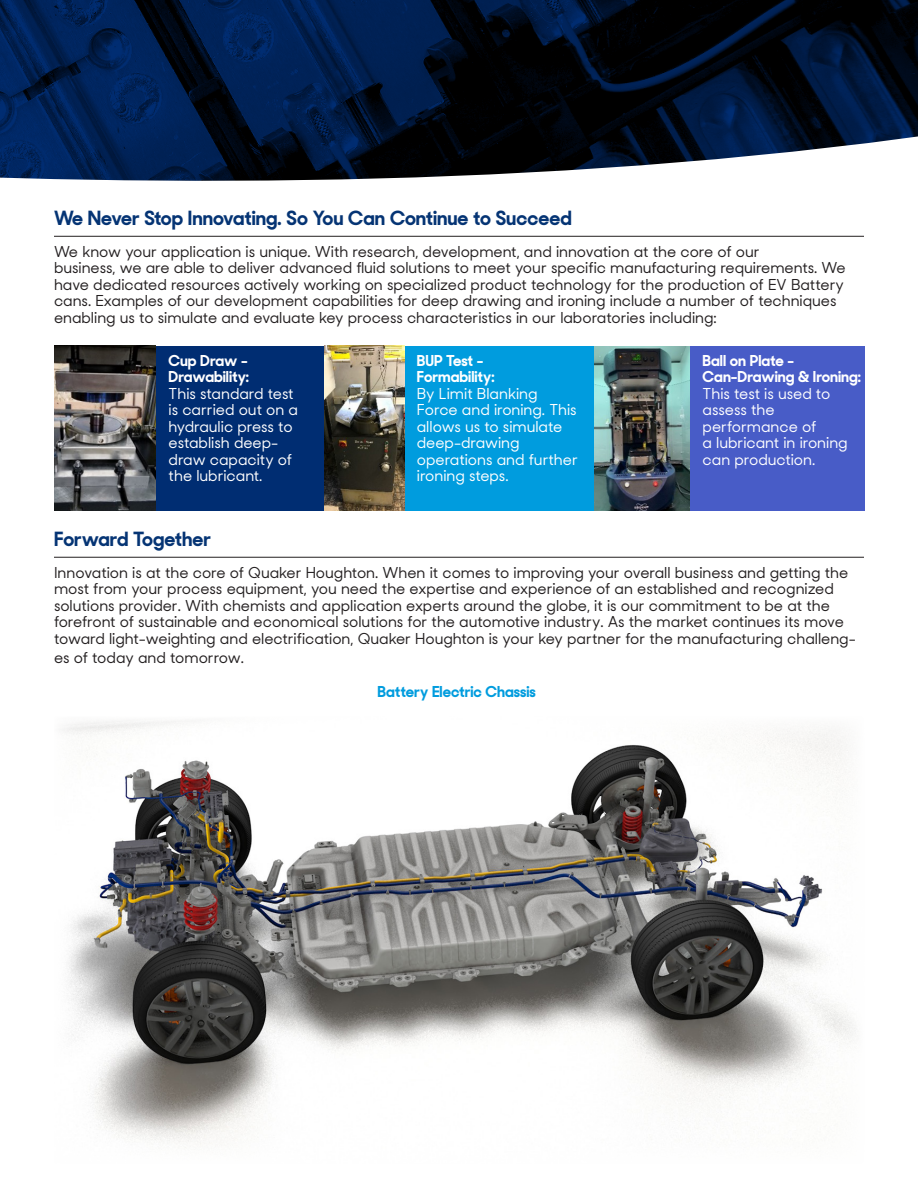
<style>
.page{position:relative;width:918px;height:1188px;background:#fff}
.page>*{position:absolute;margin:0;border:0;box-sizing:border-box;transform-origin:0 0}
.t1{font:700 19.5px "Sharp Sans Display No 2";color:#053474}
.t2{font:500 15px/16.5px "Sharp Sans Display No 2";color:#231f20}
.t3{font:500 15px/16.5px "Sharp Sans Display No 2";color:#fff}
.t4{font:700 15px/16.5px "Sharp Sans Display No 2";color:#fff}
.t5{font:700 15px "Sharp Sans Display No 2";color:#009cde}
</style>
<div class="page">
<svg style="left:0;top:0;width:918px;height:104px;background:#001330"></svg>
<svg style="left:0;top:104px;width:918px;height:263px"></svg>
<hr style="left:54px;top:557px;width:810px;height:1px;background:#231f20">
<hr style="left:54px;top:236px;width:810px;height:1px;background:#231f20">
<div style="left:319px;top:346px;width:275px;height:164px;background:#009cde"></div>
<div style="left:594px;top:346px;width:270px;height:164px;background:#485cc7"></div>
<div style="left:54px;top:346px;width:270px;height:164px;background:#002d72"></div>
<img style="left:54px;top:346px;width:101px;height:164px">
<img style="left:324px;top:346px;width:80px;height:164px">
<img style="left:594px;top:347px;width:95px;height:163px">
<img style="left:63px;top:721px;width:793px;height:427px">
<h1 class="t1" style="left:54px;top:211px;width:519px">We Never Stop Innovating. So You Can Continue to Succeed</h1>
<p class="t2" style="left:54px;top:245px;width:793px">We know your application is unique. With research, development, and innovation at the core of our<br>business, we are able to deliver advanced fluid solutions to meet your specific manufacturing requirements. We have dedicated resources actively working on specialized product technology for the production of EV Battery cans. Examples of our development capabilities for deep drawing and ironing include a number of techniques enabling us to simulate and evaluate key process characteristics in our laboratories including:</p>
<p class="t4" style="left:169px;top:354px;width:82px">Cup Draw -<br>Drawability:</p>
<p class="t3" style="left:169px;top:387px;width:131px">This standard test is carried out on a hydraulic press to establish deep&shy;draw capacity of the lubricant.</p>
<p class="t4" style="left:417px;top:354px;width:79px">BUP Test -<br>Formability:</p>
<p class="t3" style="left:417px;top:387px;width:163px">By Limit Blanking<br>Force and ironing. This allows us to simulate deep-drawing operations and further ironing steps.</p>
<p class="t4" style="left:703px;top:354px;width:160px">Ball on Plate -<br>Can-Drawing &amp; Ironing:</p>
<p class="t3" style="left:703px;top:387px;width:147px">This test is used to assess the performance of<br>a lubricant in ironing can production.</p>
<h1 class="t1" style="left:54px;top:532px;width:159px">Forward Together</h1>
<p class="t2" style="left:54px;top:566px;width:803px">Innovation is at the core of Quaker Houghton. When it comes to improving your overall business and getting the most from your process equipment, you need the expertise and experience of an established and recognized solutions provider. With chemists and application experts around the globe, it is our commitment to be at the forefront of sustainable and economical solutions for the automotive industry. As the market continues its move toward light-weighting and electrification, Quaker Houghton is your key partner for the manufacturing challeng-</p>
<p class="t2" style="left:54px;top:651px;width:192px">es of today and tomorrow.</p>
<p class="t5" style="left:378px;top:686px;width:160px">Battery Electric Chassis</p>
</div>
